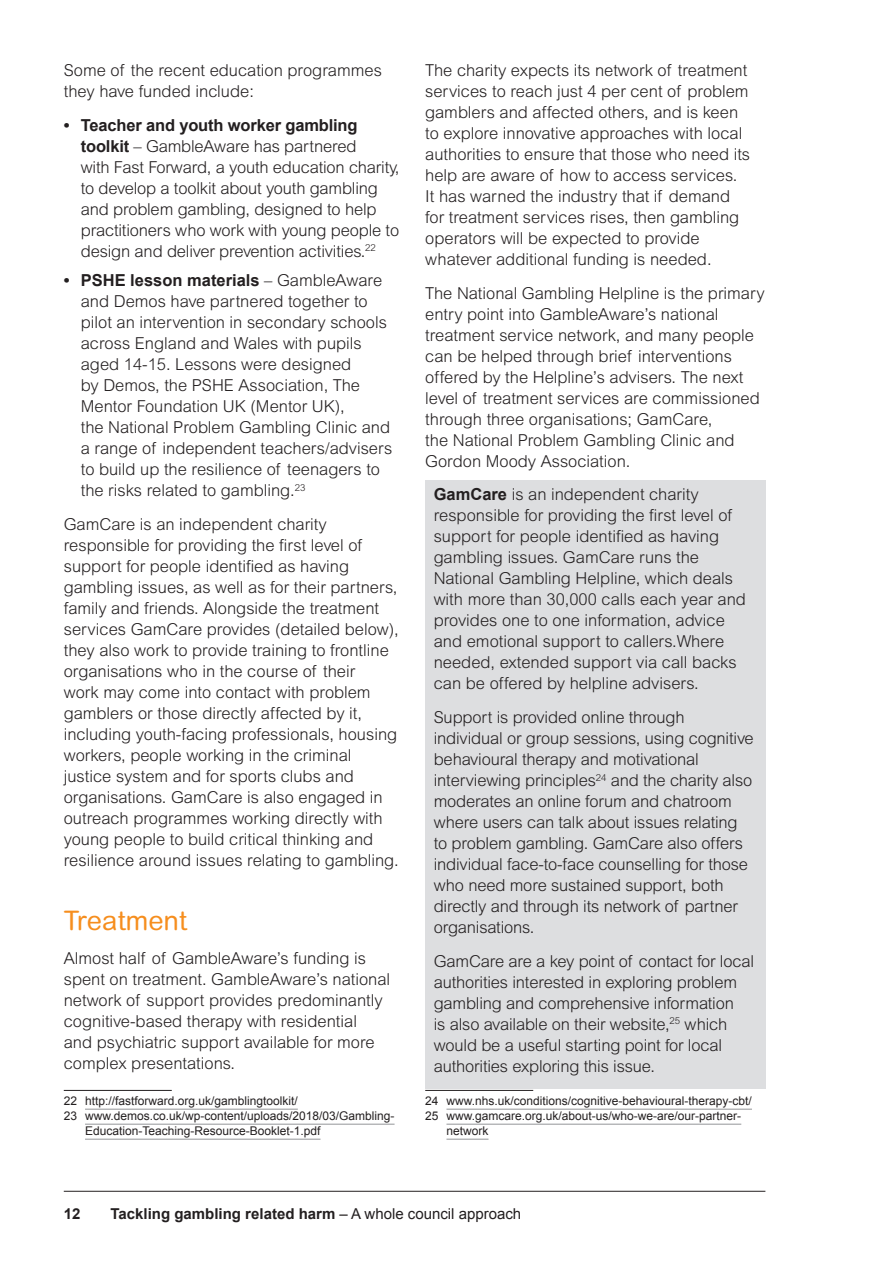
<style>
.page{position:relative;width:893px;height:1263px;background:#fff}
.page>*{position:absolute;margin:0;border:0;box-sizing:border-box;transform-origin:0 0}
.A4_Subhead{font:27px "Arial Rounded MT";color:#f68e1e}
.A4_Body{font:300 16.5px/21px "Arial MT Std";color:#231f20}
.case_study_body{font:300 16.5px/21px "Arial MT Std";letter-spacing:-.01em;color:#231f20}
.t1{font:700 15px "Arial";color:#231f20}
.A4_Footnotes{font:12px/15px "Arial";color:#231f20}
.s1{font-family:"Arial";font-weight:700}
.s2{font-weight:400}
</style>
<div class="page">
<hr style="left:64px;top:1191px;width:701px;height:1px;background:#231f20">
<hr style="left:64px;top:1090px;width:108px;height:1px;background:#231f20">
<hr style="left:85px;top:1109px;width:213px;height:1px;background:#939598">
<hr style="left:85px;top:1124px;width:310px;height:1px;background:#939598">
<hr style="left:85px;top:1139px;width:236px;height:1px;background:#939598">
<div style="left:425px;top:480px;width:340px;height:227px;background:#dddee0"></div>
<div style="left:425px;top:703px;width:340px;height:247px;background:#dddee0"></div>
<div style="left:425px;top:946px;width:340px;height:143px;background:#dddee0"></div>
<hr style="left:425px;top:1090px;width:108px;height:1px;background:#231f20">
<hr style="left:446px;top:1109px;width:306px;height:1px;background:#939598">
<hr style="left:446px;top:1124px;width:295px;height:1px;background:#939598">
<hr style="left:446px;top:1139px;width:42px;height:1px;background:#939598">
<p class="A4_Body" style="left:64px;top:59px;width:320px">Some of the recent education programmes they have funded include:</p>
<p class="A4_Body" style="left:81px;top:114px;width:320px;text-indent:-17px"><span class="s1">• Teacher and youth worker gambling toolkit</span> – GambleAware has partnered<br>with Fast Forward, a youth education charity, to develop a toolkit about youth gambling and problem gambling, designed to help practitioners who work with young people to design and deliver prevention activities.<sup>22</sup></p>
<p class="A4_Body" style="left:81px;top:270px;width:313px;text-indent:-17px"><span class="s1">• PSHE lesson materials</span> – GambleAware and Demos have partnered together to pilot an intervention in secondary schools across England and Wales with pupils aged 14-15. Lessons were designed<br>by Demos, the PSHE Association, The Mentor Foundation UK (Mentor UK),<br>the National Problem Gambling Clinic and a range of independent teachers/advisers to build up the resilience of teenagers to the risks related to gambling.<sup>23</sup></p>
<p class="A4_Body" style="left:64px;top:513px;width:337px">GamCare is an independent charity responsible for providing the first level of support for people identified as having gambling issues, as well as for their partners, family and friends. Alongside the treatment services GamCare provides (detailed below), they also work to provide training to frontline organisations who in the course of their<br>work may come into contact with problem gamblers or those directly affected by it, including youth-facing professionals, housing workers, people working in the criminal justice system and for sports clubs and organisations. GamCare is also engaged in outreach programmes working directly with young people to build critical thinking and resilience around issues relating to gambling.</p>
<p class="A4_Subhead" style="left:64px;top:905px;width:125px">Treatment</p>
<p class="A4_Body" style="left:64px;top:947px;width:328px">Almost half of GambleAware’s funding is spent on treatment. GambleAware’s national network of support provides predominantly cognitive-based therapy with residential<br>and psychiatric support available for more complex presentations.</p>
<p class="A4_Footnotes" style="left:64px;top:1094px;width:236px">22 http://fastforward.org.uk/gamblingtoolkit/</p>
<p class="A4_Footnotes" style="left:85px;top:1109px;width:311px;text-indent:-21px">23 www.demos.co.uk/wp-content/uploads/2018/03/Gambling-<br>Education-Teaching-Resource-Booklet-1.pdf</p>
<p class="A4_Body" style="left:425px;top:59px;width:326px">The charity expects its network of treatment services to reach just 4 per cent of problem gamblers and affected others, and is keen to explore innovative approaches with local authorities to ensure that those who need its help are aware of how to access services.<br>It has warned the industry that if demand for treatment services rises, then gambling operators will be expected to provide whatever additional funding is needed.</p>
<p class="A4_Body" style="left:425px;top:282px;width:341px">The National Gambling Helpline is the primary entry point into GambleAware’s national treatment service network, and many people can be helped through brief interventions offered by the Helpline’s advisers. The next level of treatment services are commissioned through three organisations; GamCare,<br>the National Problem Gambling Clinic and Gordon Moody Association.</p>
<p class="case_study_body" style="left:434px;top:484px;width:314px"><span class="s1">GamCare</span> is an independent charity responsible for providing the first level of support for people identified as having gambling issues. GamCare runs the National Gambling Helpline, which deals with more than 30,000 calls each year and provides one to one information, advice and emotional support to callers.Where needed, extended support via call backs can be offered by helpline advisers.</p>
<p class="case_study_body" style="left:434px;top:707px;width:321px">Support is provided online through individual or group sessions, using cognitive behavioural therapy and motivational interviewing principles<sup>24</sup> and the charity also moderates an online forum and chatroom where users can talk about issues relating to problem gambling. GamCare also offers individual face-to-face counselling for those who need more sustained support, both directly and through its network of partner organisations.</p>
<p class="case_study_body" style="left:434px;top:950px;width:322px">GamCare are a key point of contact for local authorities interested in exploring problem gambling and comprehensive information<br>is also available on their website,<sup>25</sup> which would be a useful starting point for local authorities exploring this issue.</p>
<p class="A4_Footnotes" style="left:425px;top:1094px;width:328px">24 www.nhs.uk/conditions/cognitive-behavioural-therapy-cbt/</p>
<p class="A4_Footnotes" style="left:446px;top:1109px;width:296px;text-indent:-21px">25 www.gamcare.org.uk/about-us/who-we-are/our-partner&shy;network</p>
<p class="t1" style="left:64px;top:1203px;width:18px">12</p>
<p class="t1" style="left:111px;top:1203px;width:412px">Tackling gambling related harm <span class="s2">– A whole council approach</span></p>
</div>
